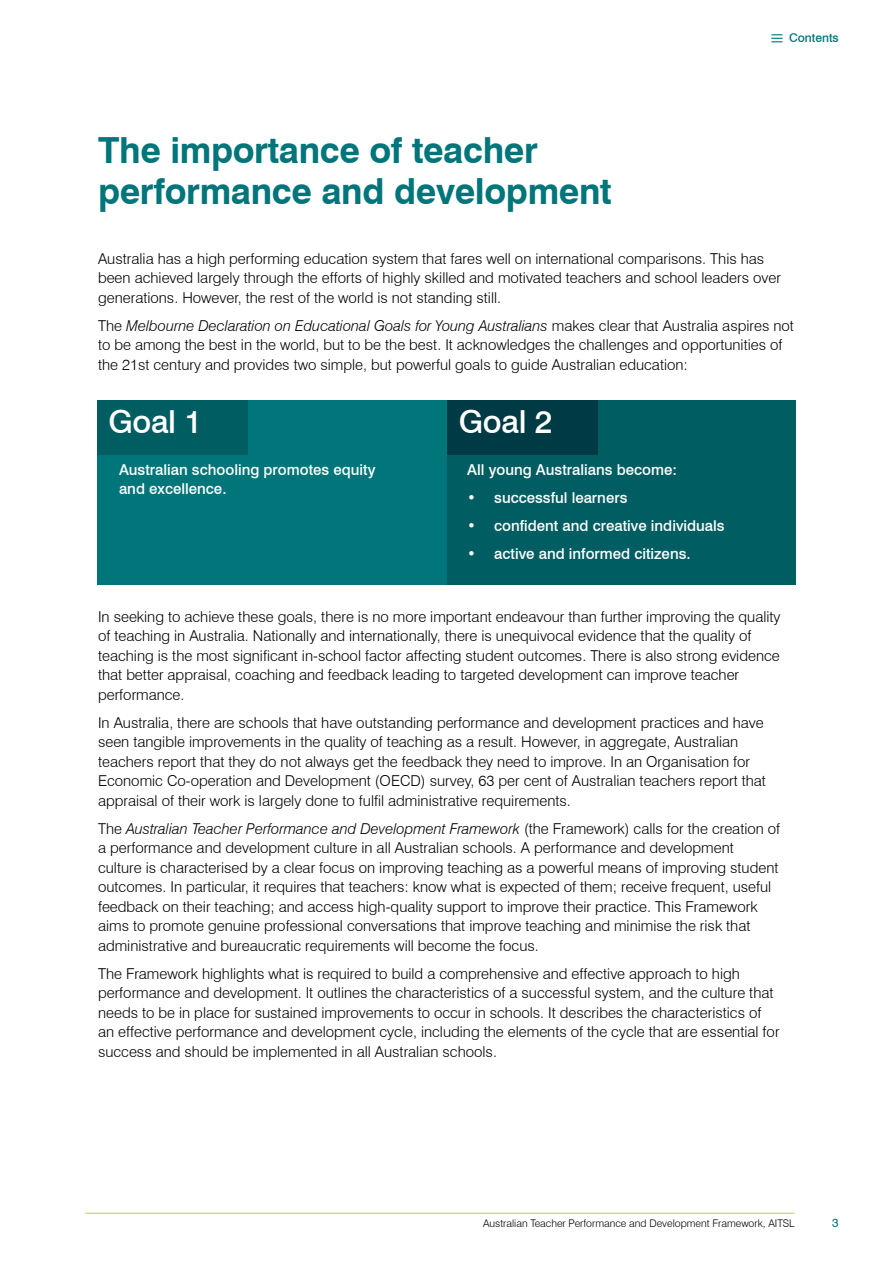
<style>
.page{position:relative;width:893px;height:1263px;background:#fff}
.page>*{position:absolute;margin:0;border:0;box-sizing:border-box;transform-origin:0 0}
.Heading_1{font:700 36px/40.5px "Swiss 721 BT";letter-spacing:-.01em;color:#00757a}
.Bullet_1__Intro{font:500 31.8px "Swiss 721 BT";letter-spacing:-.01em;color:#fff}
.Body_Text{font:300 15px/19.5px "Swiss 721 BT";color:#000}
.Body_Copy{font:500 15px/19.5px "Swiss 721 BT";color:#fff}
.t1{font:500 12px "Swiss 721 BT";color:#00757a}
.t2{font:12px "Swiss 721 BT";color:#00757a}
.t3{font:300 10.5px "Swiss 721 BT";color:#000}
.s1{font-style:italic}
</style>
<div class="page">
<hr style="left:85px;top:1213px;width:709px;height:1px;background:#bfd22b">
<div style="left:446px;top:400px;width:349px;height:184px;background:#005e63"></div>
<div style="left:98px;top:400px;width:349px;height:184px;background:#00757a"></div>
<div style="left:447px;top:400px;width:150px;height:54px;background:#003b45"></div>
<div style="left:98px;top:400px;width:150px;height:54px;background:#005e63"></div>
<svg style="left:771px;top:34px;width:11px;height:8px"></svg>
<p class="Heading_1" style="left:98px;top:130px;width:515px">The importance of teacher performance and development</p>
<p class="t1" style="left:789px;top:30px;width:51px">Contents</p>
<p class="Body_Text" style="left:98px;top:249px;width:684px">Australia has a high performing education system that fares well on international comparisons. This has been achieved largely through the efforts of highly skilled and motivated teachers and school leaders over generations. However, the rest of the world is not standing still.</p>
<p class="Body_Text" style="left:98px;top:316px;width:697px">The <span class="s1">Melbourne Declaration on Educational Goals for Young Australians</span> makes clear that Australia aspires not to be among the best in the world, but to be the best. It acknowledges the challenges and opportunities of the 21st century and provides two simple, but powerful goals to guide Australian education:</p>
<p class="Bullet_1__Intro" style="left:108px;top:403px;width:95px">Goal 1</p>
<p class="Bullet_1__Intro" style="left:459px;top:403px;width:95px">Goal 2</p>
<p class="Body_Copy" style="left:119px;top:459px;width:258px">Australian schooling promotes equity and excellence.</p>
<p class="Body_Copy" style="left:467px;top:459px;width:211px">All young Australians become:</p>
<p class="Body_Copy" style="left:467px;top:487px;width:162px">• successful learners</p>
<p class="Body_Copy" style="left:467px;top:515px;width:259px">• confident and creative individuals</p>
<p class="Body_Copy" style="left:467px;top:543px;width:225px">• active and informed citizens.</p>
<p class="Body_Text" style="left:98px;top:607px;width:684px">In seeking to achieve these goals, there is no more important endeavour than further improving the quality of teaching in Australia. Nationally and internationally, there is unequivocal evidence that the quality of teaching is the most significant in-school factor affecting student outcomes. There is also strong evidence that better appraisal, coaching and feedback leading to targeted development can improve teacher performance.</p>
<p class="Body_Text" style="left:98px;top:713px;width:669px">In Australia, there are schools that have outstanding performance and development practices and have seen tangible improvements in the quality of teaching as a result. However, in aggregate, Australian teachers report that they do not always get the feedback they need to improve. In an Organisation for Economic Co-operation and Development (OECD) survey, 63 per cent of Australian teachers report that appraisal of their work is largely done to fulfil administrative requirements.</p>
<p class="Body_Text" style="left:98px;top:819px;width:684px">The <span class="s1">Australian Teacher Performance and Development Framework</span> (the Framework) calls for the creation of a performance and development culture in all Australian schools. A performance and development culture is characterised by a clear focus on improving teaching as a powerful means of improving student outcomes. In particular, it requires that teachers: know what is expected of them; receive frequent, useful feedback on their teaching; and access high-quality support to improve their practice. This Framework aims to promote genuine professional conversations that improve teaching and minimise the risk that administrative and bureaucratic requirements will become the focus.</p>
<p class="Body_Text" style="left:98px;top:964px;width:683px">The Framework highlights what is required to build a comprehensive and effective approach to high performance and development. It outlines the characteristics of a successful system, and the culture that needs to be in place for sustained improvements to occur in schools. It describes the characteristics of an effective performance and development cycle, including the elements of the cycle that are essential for success and should be implemented in all Australian schools.</p>
<p class="t3" style="left:483px;top:1216px;width:313px">Australian Teacher Performance and Development Framework, AITSL</p>
<p class="t2" style="left:832px;top:1215px;width:8px">3</p>
</div>
